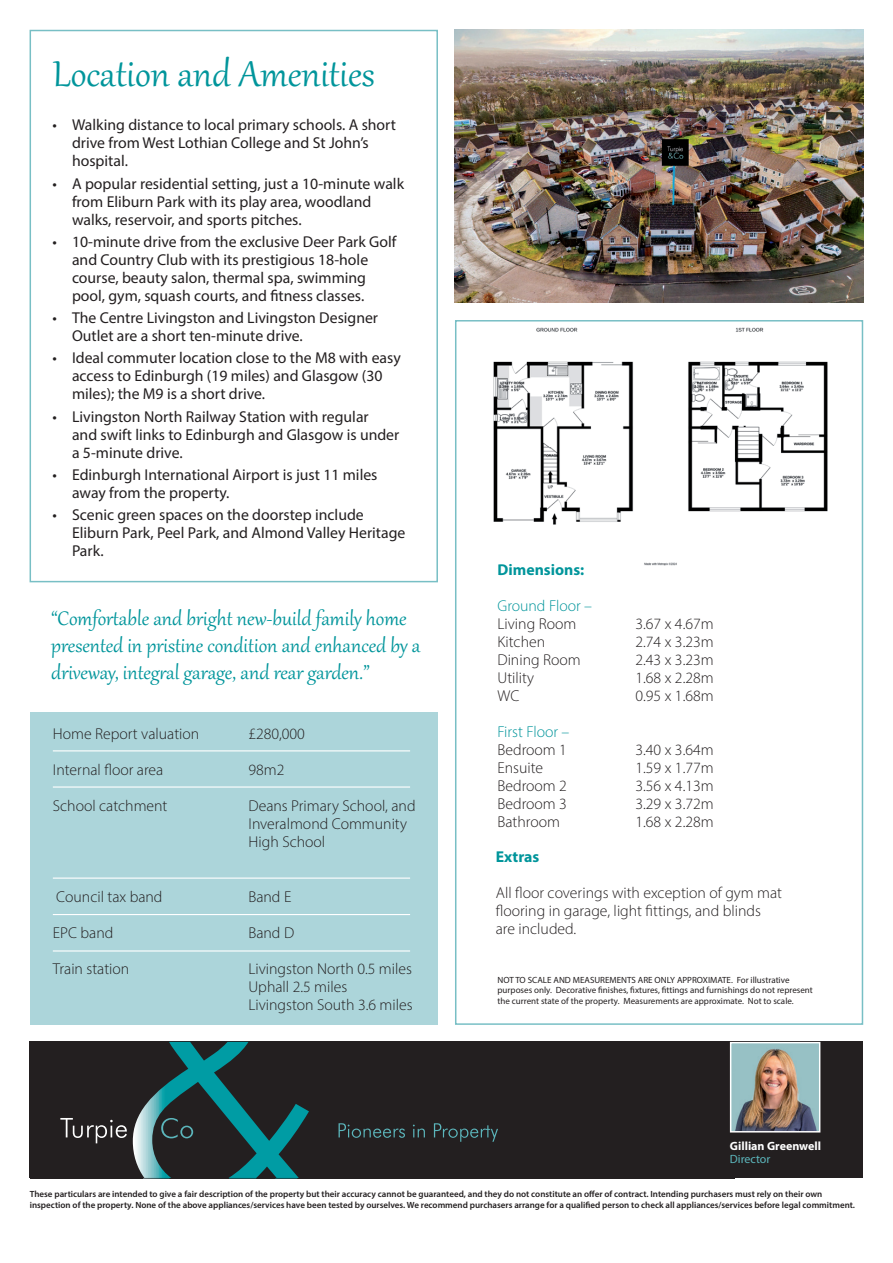
<style>
.page{position:relative;width:893px;height:1263px;background:#fff}
.page>*{position:absolute;margin:0;border:0;box-sizing:border-box;transform-origin:0 0}
.t1{font:44.25px "Gabriola";color:#00959b}
.t2{font:24px/27px "Gabriola";color:#00959b}
.t3{font:15.75px/18px "Myriad Pro";color:#231f20}
.t4{font:300 15.75px/18px "Myriad Pro";color:#231f20}
.t5{font:300 15.75px "Myriad Pro";color:#00959b}
.t6{font:700 15.75px "Myriad Pro";color:#00959b}
.t7{font:700 12px "Myriad Pro";color:#fff}
.t8{font:12px "Myriad Pro";color:#5cb6bc}
.t9{font:600 9px/10.8px "Myriad Pro";color:#231f20}
.t10{font:9px/10.5px "Myriad Pro";color:#231f20}
</style>
<div class="page">
<div style="left:455px;top:320px;width:408px;height:705px;border:2px solid #78bfc5"></div>
<img style="left:493px;top:327px;width:335px;height:239px">
<div style="left:30px;top:30px;width:408px;height:552px;border:2px solid #78bfc5"></div>
<div style="left:30px;top:1042px;width:833px;height:136px;background:#231f20"></div>
<svg style="left:60px;top:1042px;width:249px;height:136px"></svg>
<svg style="left:339px;top:1123px;width:159px;height:19px"></svg>
<img style="left:455px;top:29px;width:408px;height:274px">
<img style="left:733px;top:1045px;width:84px;height:84px">
<div style="left:730px;top:1042px;width:90px;height:90px;border:2px solid #fff"></div>
<div style="left:30px;top:712px;width:408px;height:313px;background:#acd5da"></div>
<hr style="left:53px;top:750px;width:357px;height:1px;background:#fff">
<hr style="left:53px;top:786px;width:357px;height:2px;background:#fff">
<hr style="left:53px;top:877px;width:357px;height:2px;background:#fff">
<hr style="left:53px;top:914px;width:357px;height:1px;background:#fff">
<hr style="left:53px;top:950px;width:357px;height:1px;background:#fff">
<h1 class="t1" style="left:53px;top:45px;width:323px">Location and Amenities</h1>
<p class="t3" style="left:72px;top:116px;width:325px;text-indent:-19px">• Walking distance to local primary schools. A short drive from West Lothian College and St John’s hospital.</p>
<p class="t3" style="left:72px;top:174px;width:334px;text-indent:-19px">• A popular residential setting, just a 10-minute walk from Eliburn Park with its play area, woodland walks, reservoir, and sports pitches.</p>
<p class="t3" style="left:72px;top:232px;width:326px;text-indent:-19px">• 10-minute drive from the exclusive Deer Park Golf and Country Club with its prestigious 18-hole course, beauty salon, thermal spa, swimming pool, gym, squash courts, and fitness classes.</p>
<p class="t3" style="left:72px;top:308px;width:308px;text-indent:-19px">• The Centre Livingston and Livingston Designer<br>Outlet are a short ten-minute drive.</p>
<p class="t3" style="left:72px;top:349px;width:330px;text-indent:-19px">• Ideal commuter location close to the M8 with easy access to Edinburgh (19 miles) and Glasgow (30 miles); the M9 is a short drive.</p>
<p class="t3" style="left:72px;top:407px;width:329px;text-indent:-19px">• Livingston North Railway Station with regular<br>and swift links to Edinburgh and Glasgow is under a 5-minute drive.</p>
<p class="t3" style="left:72px;top:465px;width:307px;text-indent:-19px">• Edinburgh International Airport is just 11 miles away from the property.</p>
<p class="t3" style="left:72px;top:506px;width:335px;text-indent:-19px">• Scenic green spaces on the doorstep include<br>Eliburn Park, Peel Park, and Almond Valley Heritage<br>Park.</p>
<h2 class="t2" style="left:51px;top:603px;width:371px">“Comfortable and bright new-build family home presented in pristine condition and enhanced by a driveway, integral garage, and rear garden.”</h2>
<p class="t4" style="left:53px;top:725px;width:148px">Home Report valuation</p>
<p class="t4" style="left:248px;top:725px;width:58px">£280,000</p>
<p class="t4" style="left:53px;top:761px;width:112px">Internal floor area</p>
<p class="t4" style="left:248px;top:761px;width:37px">98m2</p>
<p class="t4" style="left:53px;top:797px;width:116px">School catchment</p>
<p class="t4" style="left:248px;top:797px;width:169px">Deans Primary School, and<br>Inveralmond Community<br>High School</p>
<p class="t4" style="left:56px;top:887px;width:108px">Council tax band</p>
<p class="t4" style="left:248px;top:887px;width:44px">Band E</p>
<p class="t4" style="left:53px;top:923px;width:62px">EPC band</p>
<p class="t4" style="left:248px;top:923px;width:47px">Band D</p>
<p class="t4" style="left:53px;top:959px;width:78px">Train station</p>
<p class="t4" style="left:248px;top:959px;width:166px">Livingston North 0.5 miles<br>Uphall 2.5 miles<br>Livingston South 3.6 miles</p>
<p class="t6" style="left:497px;top:560px;width:88px">Dimensions:</p>
<p class="t5" style="left:497px;top:596px;width:96px">Ground Floor –</p>
<p class="t4" style="left:497px;top:615px;width:80px">Living Room</p>
<p class="t4" style="left:635px;top:615px;width:80px">3.67 x 4.67m</p>
<p class="t4" style="left:497px;top:633px;width:49px">Kitchen</p>
<p class="t4" style="left:635px;top:633px;width:80px">2.74 x 3.23m</p>
<p class="t4" style="left:497px;top:651px;width:85px">Dining Room</p>
<p class="t4" style="left:635px;top:651px;width:80px">2.43 x 3.23m</p>
<p class="t4" style="left:497px;top:669px;width:38px">Utility</p>
<p class="t4" style="left:635px;top:669px;width:80px">1.68 x 2.28m</p>
<p class="t4" style="left:497px;top:687px;width:23px">WC</p>
<p class="t4" style="left:635px;top:687px;width:80px">0.95 x 1.68m</p>
<p class="t5" style="left:497px;top:722px;width:73px">First Floor –</p>
<p class="t4" style="left:497px;top:741px;width:71px">Bedroom 1</p>
<p class="t4" style="left:635px;top:741px;width:80px">3.40 x 3.64m</p>
<p class="t4" style="left:497px;top:759px;width:47px">Ensuite</p>
<p class="t4" style="left:635px;top:759px;width:80px">1.59 x 1.77m</p>
<p class="t4" style="left:497px;top:777px;width:71px">Bedroom 2</p>
<p class="t4" style="left:635px;top:777px;width:80px">3.56 x 4.13m</p>
<p class="t4" style="left:497px;top:795px;width:71px">Bedroom 3</p>
<p class="t4" style="left:635px;top:795px;width:80px">3.29 x 3.72m</p>
<p class="t4" style="left:497px;top:813px;width:64px">Bathroom</p>
<p class="t4" style="left:635px;top:813px;width:80px">1.68 x 2.28m</p>
<p class="t6" style="left:496px;top:847px;width:45px">Extras</p>
<p class="t4" style="left:496px;top:884px;width:288px">All floor coverings with exception of gym mat flooring in garage, light fittings, and blinds are included.</p>
<p class="t10" style="left:497px;top:974px;width:317px">NOT TO SCALE AND MEASUREMENTS ARE ONLY APPROXIMATE. For illustrative purposes only. Decorative finishes, fixtures, fittings and furnishings do not represent the current state of the property. Measurements are approximate. Not to scale.</p>
<p class="t7" style="left:730px;top:1138px;width:93px">Gillian Greenwell</p>
<p class="t8" style="left:730px;top:1152px;width:42px">Director</p>
<p class="t9" style="left:30px;top:1189px;width:827px">These particulars are intended to give a fair description of the property but their accuracy cannot be guaranteed, and they do not constitute an offer of contract. Intending purchasers must rely on their own inspection of the property. None of the above appliances/services have been tested by ourselves. We recommend purchasers arrange for a qualified person to check all appliances/services before legal commitment.</p>
</div>
